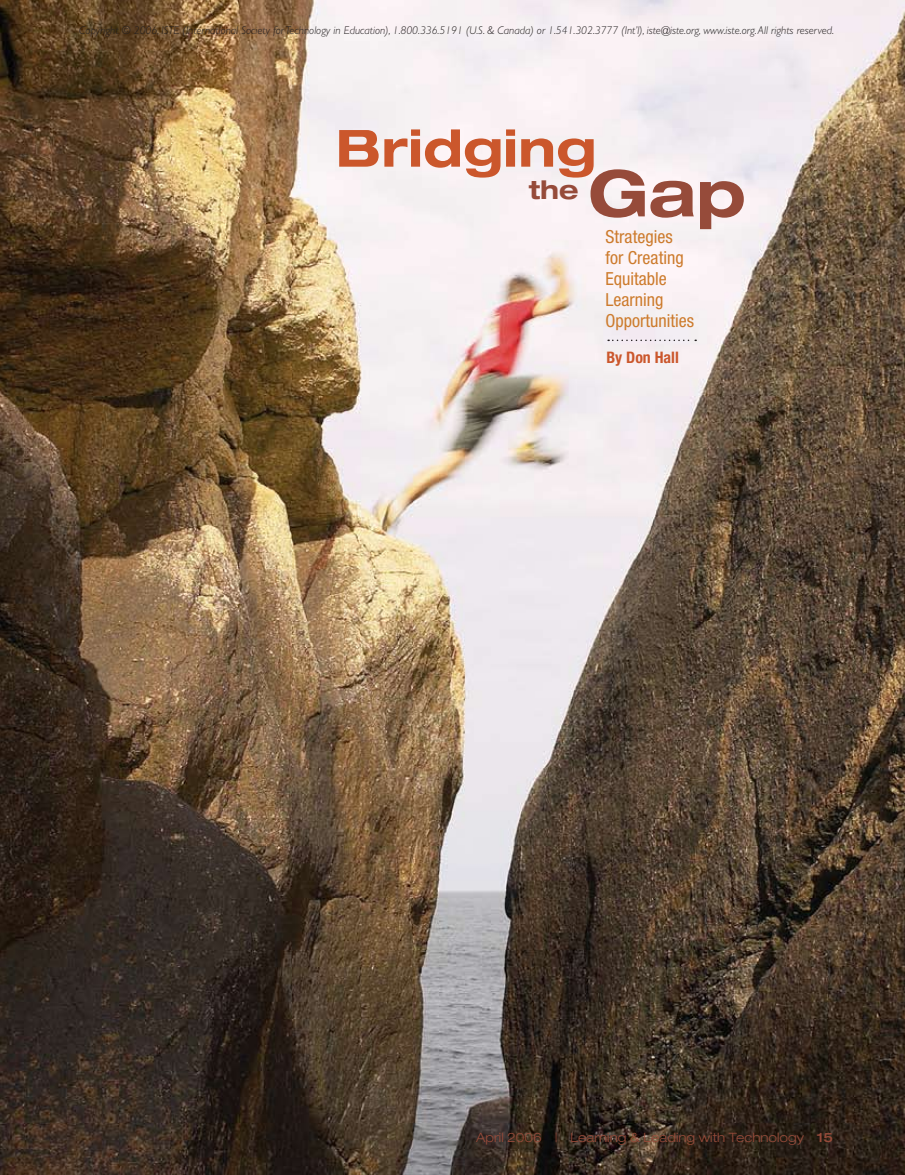
<style>
.page{position:relative;width:905px;height:1175px;background:#fff}
.page>*{position:absolute;margin:0;border:0;box-sizing:border-box;transform-origin:0 0}
.t1{font:700 expanded 64.05px "Helvetica Neue LT Std";color:#964b3a}
.t2{font:700 expanded 51.3px "Helvetica Neue LT Std";color:#cb572c}
.t3{font:700 expanded 25.65px "Helvetica Neue LT Std";color:#964b3a}
.t4{font:condensed 18px/21px "Helvetica Neue LT Std";color:#cd7b2d}
.t5{font:700 condensed 15.9px "Helvetica Neue LT Std";color:#cb572c}
.t6{font:300 expanded 12.9px "Helvetica Neue LT Std";color:#964b3a}
.t7{font:italic 300 11.25px "Gill Sans Std";color:#231f20}
.s1{font-weight:500}
</style>
<div class="page">
<img style="left:0;top:0;width:904px;height:1174px">
<svg style="left:608px;top:339px;width:88px;height:2px"></svg>
<p class="t7" style="left:79px;top:24px;width:756px">Copyright © 2006, ISTE (International Society for Technology in Education), 1.800.336.5191 (U.S. &amp; Canada) or 1.541.302.3777 (Int’l), iste@iste.org, www.iste.org. All rights reserved.</p>
<h2 class="t2" style="left:336px;top:116px;width:262px">Bridging</h2>
<h3 class="t3" style="left:528px;top:174px;width:51px">the</h3>
<h1 class="t1" style="left:588px;top:153px;width:159px">Gap</h1>
<h3 class="t4" style="left:605px;top:226px;width:90px">Strategies for Creating<br>Equitable<br>Learning<br>Opportunities</h3>
<h3 class="t5" style="left:606px;top:347px;width:74px">By Don Hall</h3>
<p class="t6" style="left:476px;top:1129px;width:358px">April 2006 | Learning &amp; Leading with Technology <span class="s1">15</span></p>
</div>
